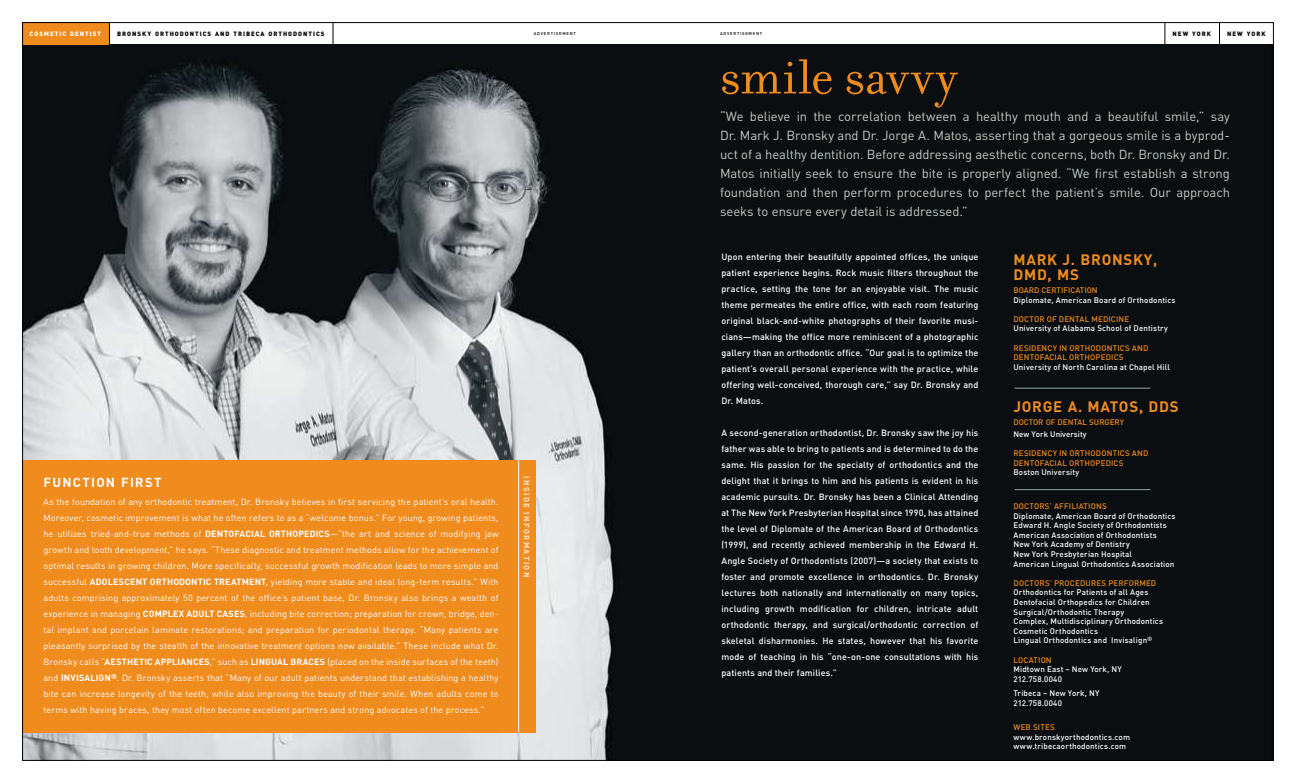
<style>
.page{position:relative;width:1296px;height:783px;background:#fff}
.page>*{position:absolute;margin:0;border:0;box-sizing:border-box;transform-origin:0 0}
.t1{font:53px "Filosofia";letter-spacing:.005em;color:#f08b1d}
.t2{font:700 15px/15px "DIN";letter-spacing:.05em;color:#f08b1d}
.t3{font:13px/19px "DIN";letter-spacing:-.005em;color:#c3cdc5;text-align:justify}
.t4{font:700 13px "DIN";letter-spacing:.1em;color:#fff}
.t5{font:500 9px/16px "DIN";letter-spacing:.01em;color:#fff;text-align:justify}
.t6{font:9px/16px "DIN";letter-spacing:.01em;color:#fff;text-align:justify}
.t7{font:700 9px "DIN";color:#fff}
.t8{font:500 8px/9.6px "DIN";letter-spacing:.02em;color:#fff}
.t9{font:500 8px/9.6px "DIN";letter-spacing:.015em;color:#f08b1d}
.t10{font:500 8px/9.6px "DIN";letter-spacing:.04em;color:#fff}
.t11{font:900 8px "DIN";letter-spacing:.15em;color:#fbd6b1}
.t12{font:900 6.2px "DIN";letter-spacing:.16em;color:#000}
.t13{font:900 6.2px "DIN";letter-spacing:.16em;color:#fff}
.t14{font:500 4.2px "DIN";letter-spacing:.185em;color:#000}
.s1{font-weight:700}
.s2{font-weight:400}
</style>
<div class="page">
<svg style="left:22px;top:22px;width:626px;height:739px;background:#9b7f5f"></svg>
<div style="left:648px;top:22px;width:626px;height:739px;background:#0a0e11"></div>
<p class="t13" style="left:30px;top:30px;width:73px">COSMETIC DENTIST</p>
<p class="t12" style="left:117px;top:30px;width:209px">BRONSKY ORTHODONTICS AND TRIBECA ORTHODONTICS</p>
<p class="t12" style="left:1173px;top:30px;width:40px">NEW YORK</p>
<p class="t12" style="left:1227px;top:30px;width:40px">NEW YORK</p>
<p class="t14" style="left:534px;top:31px;width:44px">ADVERTISEMENT</p>
<p class="t14" style="left:720px;top:31px;width:44px">ADVERTISEMENT</p>
<h3 class="t4" style="left:43px;top:474px;width:120px">FUNCTION FIRST</h3>
<p class="t6" style="left:43px;top:493px;width:457px">As the foundation of any orthodontic treatment, Dr. Bronsky believes in first servicing the patient’s oral health.<br>Moreover, cosmetic improvement is what he often refers to as a “welcome bonus.” For young, growing patients, he utilizes tried-and-true methods of <span class="s1">DENTOFACIAL ORTHOPEDICS</span>—“the art and science of modifying jaw growth and tooth development,” he says. “These diagnostic and treatment methods allow for the achievement of optimal results in growing children. More specifically, successful growth modification leads to more simple and successful <span class="s1">ADOLESCENT</span></p>
<p class="t7" style="left:150px;top:576px;width:7px">ORTHO</p>
<p class="t7" style="left:179px;top:576px;width:13px">DONTIC</p>
<p class="t7" style="left:214px;top:576px;width:7px">TREATMENT</p>
<p class="t6" style="left:43px;top:573px;width:457px;text-indent:222px">, yielding more stable and ideal long-term results.” With adults comprising approximately 50 percent of the office’s patient base, Dr. Bronsky also brings a wealth of experience in managing <span class="s1">COMPLEX ADULT CASES</span>, including bite correction; preparation for crown, bridge, den&shy;tal implant and porcelain laminate restorations; and preparation for periodontal therapy. “Many patients are pleasantly surprised by the stealth of the innovative treatment options now available.” These include what Dr.<br>Bronsky calls “<span class="s1">AESTHETIC APPLIANCES</span>,” such as <span class="s1">LINGUAL</span></p>
<p class="t7" style="left:290px;top:656px;width:7px">BRACES</p>
<p class="t6" style="left:327px;top:653px;width:173px">(placed on the inside surfaces of the teeth)</p>
<p class="t6" style="left:43px;top:669px;width:457px;text-indent:68px"><sup>®</sup>. Dr. Bronsky asserts that “Many of our adult patients understand that establishing a healthy bite can increase longevity of the teeth, while also improving the beauty of their smile. When adults come to terms with having braces, they most often become excellent partners and strong advocates of the process.”</p>
<p class="t7" style="left:44px;top:672px;width:39px"><span class="s2">and</span> INVISALIGN</p>
<p class="t11" style="left:532px;top:476px;width:102px;rotate:90deg">inside information</p>
<h1 class="t1" style="left:720px;top:48px;width:239px">smile savvy</h1>
<p class="t3" style="left:720px;top:107px;width:512px">“We believe in the correlation between a healthy mouth and a beautiful smile,” say Dr. Mark J. Bronsky and Dr. Jorge A. Matos, asserting that a gorgeous smile is a byprod&shy;uct of a healthy dentition. Before addressing aesthetic concerns, both Dr. Bronsky and Dr.<br>Matos initially seek to ensure the bite is properly aligned. “We first establish a strong foundation and then perform procedures to perfect the patient’s smile. Our approach seeks to ensure every detail is addressed.”</p>
<p class="t5" style="left:721px;top:248px;width:259px">Upon entering their beautifully appointed offices, the unique patient experience begins. Rock music filters throughout the practice, setting the tone for an enjoyable visit. The music theme permeates the entire office, with each room featuring original black-and-white photographs of their favorite musi&shy;cians—making the office more reminiscent of a photographic gallery than an orthodontic office. “Our goal is to optimize the patient’s overall personal experience with the practice, while offering well-conceived, thorough care,” say Dr. Bronsky and D r. Matos.</p>
<p class="t5" style="left:721px;top:424px;width:259px">A second-generation orthodontist, Dr. Bronsky saw the joy his father was able to bring to patients and is determined to do the same. H is passion for the specialty of orthodontics and the delight that it brings to him and his patients is evident in his academic pursuits. Dr. Bronsky has been a Clinical Attending at The New York Presbyterian H ospital since 1990, has attained the level of Diplomate of the American Board of Orthodontics (1999), and recently achieved membership in the Edward H .<br>Angle Society of Orthodontists (2007)—a society that exists to foster and promote excellence in orthodontics. Dr. Bronsky lectures both nationally and internationally on many topics, including growth modification for children, intricate adult orthodontic therapy, and surgical/orthodontic correction of skeletal disharmonies. H e states, however that his favorite mode of teaching in his “one-on-one consultations with his patients and their families.”</p>
<h2 class="t2" style="left:1013px;top:251px;width:145px">MARK J. BRONSKY,<br>DM D, MS</h2>
<p class="t9" style="left:1013px;top:285px;width:86px">Board Certification</p>
<p class="t8" style="left:1013px;top:295px;width:164px">Diplomate, American Board of Orthodontics</p>
<p class="t9" style="left:1013px;top:314px;width:117px">Doctor of Dental Medicine</p>
<p class="t8" style="left:1013px;top:323px;width:156px">University of Alabama School of Dentistry</p>
<p class="t9" style="left:1013px;top:343px;width:136px">Residency in Orthodontics and<br>Dentofacial Orthopedics</p>
<p class="t8" style="left:1013px;top:362px;width:158px">University of N orth Carolina at Chapel H ill</p>
<h2 class="t2" style="left:1013px;top:399px;width:166px">JORGE A. MATOS, DDS</h2>
<p class="t9" style="left:1013px;top:417px;width:112px">Doctor of Dental Su rgery</p>
<p class="t8" style="left:1013px;top:429px;width:75px">N ew York University</p>
<p class="t9" style="left:1013px;top:448px;width:136px">Residency in Orthodontics and<br>Dentofacial Orthopedics</p>
<p class="t8" style="left:1013px;top:467px;width:67px">Boston University</p>
<p class="t9" style="left:1013px;top:501px;width:94px">doctors’ Affiliations</p>
<p class="t8" style="left:1013px;top:511px;width:164px">Diplomate, American Board of Orthodontics Edward H . Angle Society of Orthodontists American Association of Orthodontists<br>N ew York Academy of Dentistry<br>N ew York Presbyterian H ospital<br>American Lingual Orthodontics Association</p>
<p class="t9" style="left:1014px;top:578px;width:144px">doctors’ procedu res perform ed</p>
<p class="t8" style="left:1014px;top:587px;width:151px">Orthodontics for Patients of all Ages Dentofacial Orthopedics for Children Surgical/Orthodontic Therapy<br>Complex, Multidisciplinary Orthodontics Cosmetic Orthodontics<br>Lingual Orthodontics and I nvisalign<sup>®</sup></p>
<p class="t9" style="left:1013px;top:655px;width:40px">location</p>
<p class="t8" style="left:1013px;top:664px;width:104px">Midtown East – N ew York, NY<br>212.758.0040</p>
<p class="t8" style="left:1013px;top:688px;width:82px">Tribeca – N ew York, NY<br>212.758.0040</p>
<p class="t9" style="left:1014px;top:722px;width:30px">WEB SITEs</p>
<p class="t10" style="left:1014px;top:732px;width:118px">www.bronskyorthodontics.com www.tribecaorthodontics.com</p>
</div>
